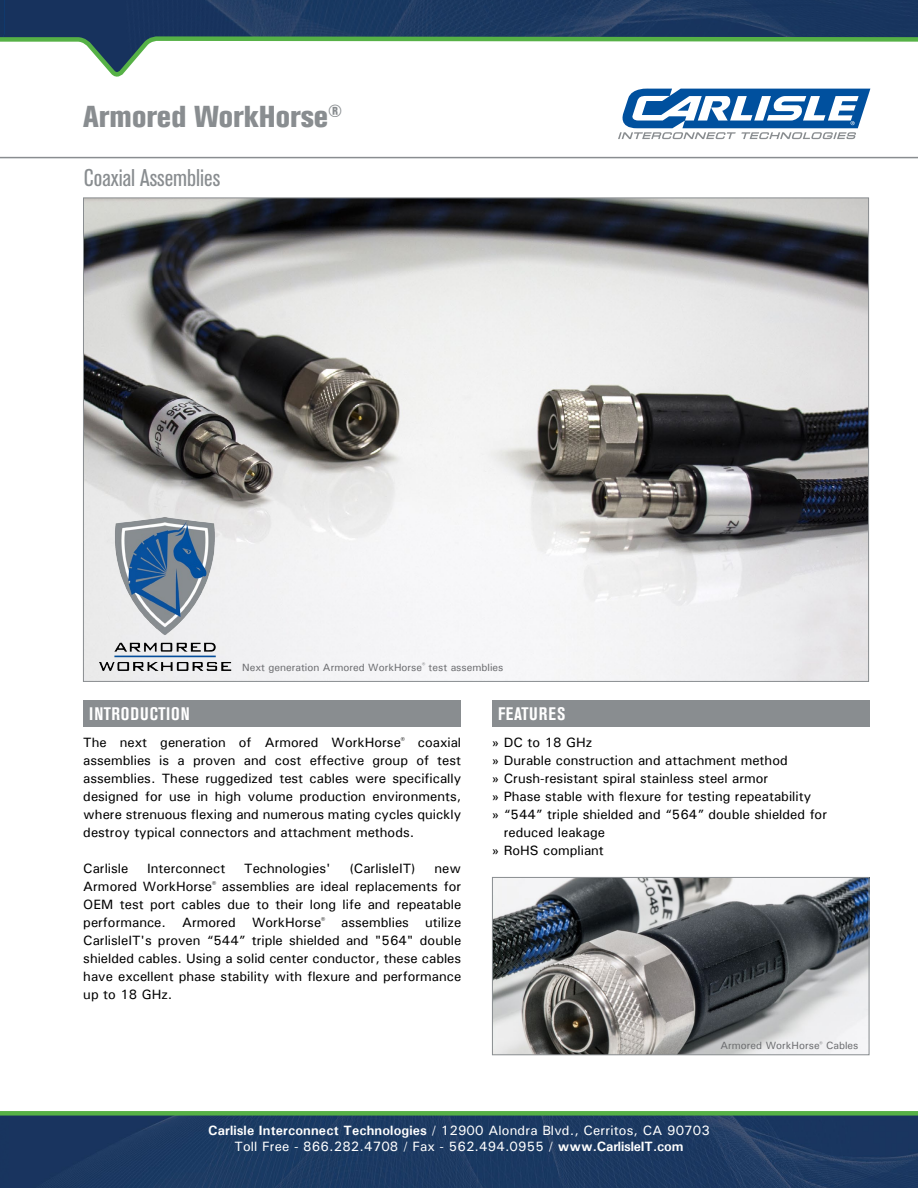
<style>
.page{position:relative;width:918px;height:1188px;background:#fff}
.page>*{position:absolute;margin:0;border:0;box-sizing:border-box;transform-origin:0 0}
.t1{font:800 condensed 30px "Akzidenz Grotesk BE";color:#898d90}
.t2{font:condensed 24px "Akzidenz Grotesk BE";color:#898d90}
.t3{font:700 condensed 18px "Akzidenz Grotesk BE";letter-spacing:.055em;color:#fff}
.t4{font:500 13.5px/18px "Univers";color:#000;text-align:justify}
.t5{font:500 13.5px/16.2px "Univers";letter-spacing:.01em;color:#fff;text-align:center}
.t6{font:500 10.5px "Univers";color:#6d6e71}
.s1{font-weight:700}
</style>
<div class="page">
<img style="left:9px;top:1116px;width:909px;height:72px">
<img style="left:0;top:1116px;width:9px;height:72px">
<div style="left:0;top:1111px;width:918px;height:5px;background:#56b146"></div>
<hr style="left:0;top:157px;width:918px;height:1px;background:#898d90">
<img style="left:85px;top:200px;width:782px;height:480px">
<div style="left:492px;top:700px;width:378px;height:27px;background:#898d90"></div>
<div style="left:83px;top:700px;width:378px;height:27px;background:#898d90"></div>
<img style="left:4px;top:0;width:914px;height:34px">
<svg style="left:618px;top:88px;width:252px;height:51px"></svg>
<img style="left:0;top:0;width:4px;height:34px">
<svg style="left:0;top:34px;width:918px;height:43px"></svg>
<img style="left:494px;top:879px;width:373px;height:174px">
<div style="left:492px;top:877px;width:377px;height:178px;border:1px solid #898d90"></div>
<img style="left:83px;top:499px;width:159px;height:179px">
<h1 class="t1" style="left:83px;top:99px;width:260px">Armored WorkHorse<sup>®</sup></h1>
<h2 class="t2" style="left:84px;top:165px;width:138px">Coaxial Assemblies</h2>
<p class="t6" style="left:242px;top:660px;width:263px">Next generation Armored WorkHorse<sup>®</sup> test assemblies</p>
<h3 class="t3" style="left:89px;top:704px;width:102px">INTRODUCTION</h3>
<h3 class="t3" style="left:498px;top:704px;width:69px">FEATURES</h3>
<p class="t4" style="left:83px;top:733px;width:379px">The next generation of Armored WorkHorse<sup>®</sup> coaxial assemblies is a proven and cost effective group of test assemblies. These ruggedized test cables were specifically designed for use in high volume production environments, where strenuous flexing and numerous mating cycles quickly destroy typical connectors and attachment methods.</p>
<p class="t4" style="left:83px;top:859px;width:47px">Carlisle</p>
<p class="t4" style="left:147px;top:859px;width:80px">Interconnect</p>
<p class="t4" style="left:244px;top:859px;width:88px">Technologies'</p>
<p class="t4" style="left:349px;top:859px;width:68px">(CarlisleIT)</p>
<p class="t4" style="left:83px;top:859px;width:379px;text-indent:351px">new Armored WorkHorse<sup>®</sup> assemblies are ideal replacements for OEM test port cables due to their long life and repeatable performance. Armored WorkHorse<sup>®</sup> assemblies utilize CarlisleIT's proven “544” triple shielded and "564" double shielded cables. Using a solid center conductor, these cables have excellent phase stability with flexure and performance up to 18 GHz.</p>
<p class="t4" style="left:492px;top:733px;width:102px">» DC to 18 GHz</p>
<p class="t4" style="left:492px;top:751px;width:297px">» Durable construction and attachment method</p>
<p class="t4" style="left:492px;top:769px;width:278px">» Crush-resistant spiral stainless steel armor</p>
<p class="t4" style="left:492px;top:787px;width:321px">» Phase stable with flexure for testing repeatability</p>
<p class="t4" style="left:492px;top:805px;width:337px">» “544” triple shielded and “564” double shielded for</p>
<p class="t4" style="left:504px;top:823px;width:103px">reduced leakage</p>
<p class="t4" style="left:492px;top:841px;width:114px">» RoHS compliant</p>
<p class="t6" style="left:720px;top:1039px;width:140px">Armored WorkHorse<sup>®</sup> Cables</p>
<p class="t5" style="left:208px;top:1122px;width:503px"><span class="s1">Carlisle Interconnect Technologies</span> / 12900 Alondra Blvd., Cerritos, CA 90703<br>Toll Free - 866.282.4708 / Fax - 562.494.0955 / <span class="s1">www.CarlisleIT.com</span></p>
</div>
